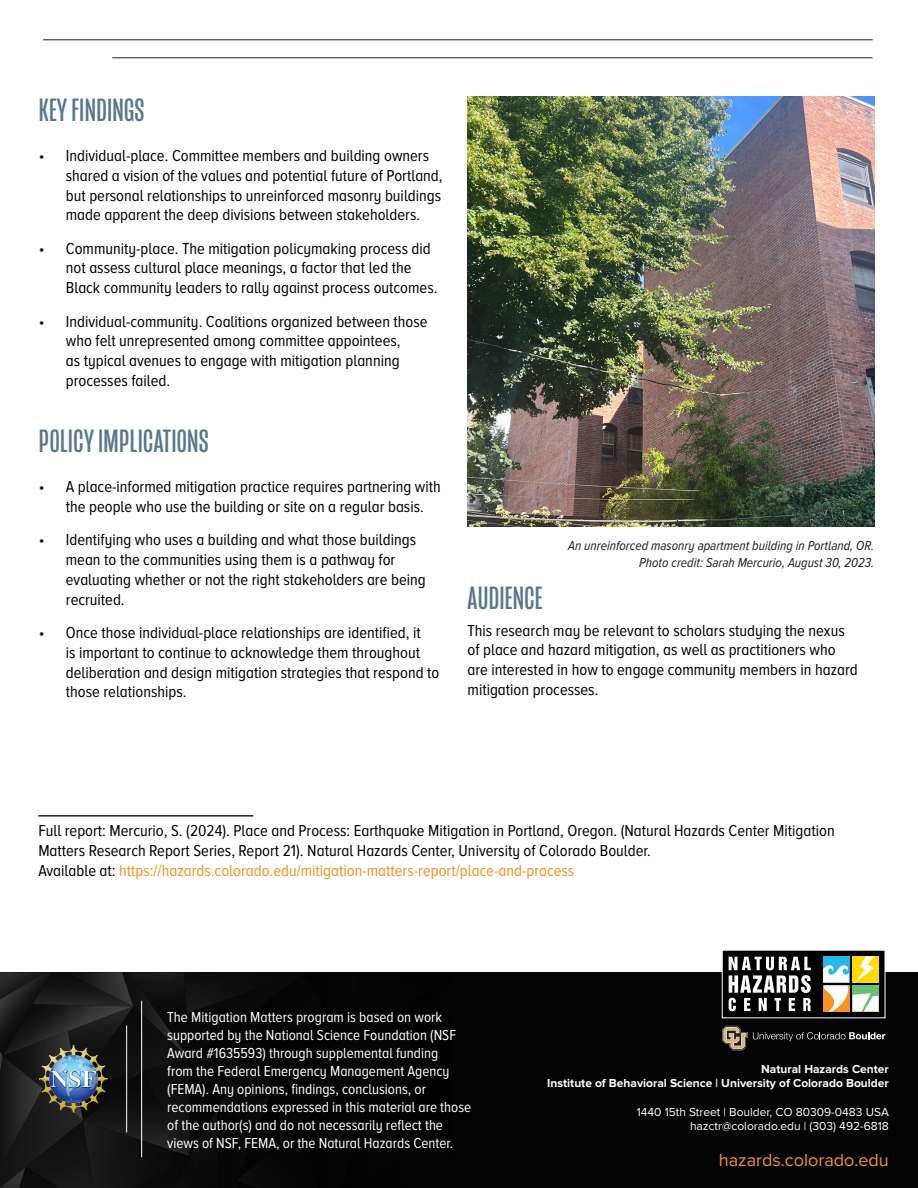
<style>
.page{position:relative;width:918px;height:1188px;background:#fff}
.page>*{position:absolute;margin:0;border:0;box-sizing:border-box;transform-origin:0 0}
.Subheading{font:33px "Mongoose";letter-spacing:.01em;color:#58778e}
.t1{font:18px "Proxima Nova";color:#f59421}
.Paragraph{font:16.5px/19.8px "Proxima Nova A Cond";color:#000}
.t2{font:16.5px "Proxima Nova A Cond";color:#f59421}
.t3{font:15px/18px "Proxima Nova A Cond";color:#fff}
.t4{font:italic 13.5px "Proxima Nova A Cond";color:#231f20}
.t5{font:700 12px/14.4px "Proxima Nova";color:#fff;text-align:right}
.t6{font:12px "Proxima Nova";color:#fff}
.s1{color:#000}
</style>
<div class="page">
<div style="left:0;top:972px;width:918px;height:216px;background:#040303"></div>
<img style="left:0;top:972px;width:33px;height:77px">
<img style="left:33px;top:972px;width:33px;height:32px">
<img style="left:66px;top:972px;width:56px;height:32px">
<img style="left:3px;top:1004px;width:119px;height:27px">
<img style="left:3px;top:1031px;width:65px;height:25px">
<img style="left:68px;top:1006px;width:9px;height:39px">
<img style="left:129px;top:972px;width:55px;height:34px">
<img style="left:184px;top:973px;width:3px;height:33px">
<div style="left:187px;top:975px;width:61px;height:37px;background:#0f0e0e"></div>
<img style="left:133px;top:1006px;width:57px;height:65px">
<img style="left:77px;top:1006px;width:56px;height:65px">
<img style="left:3px;top:1056px;width:37px;height:32px">
<img style="left:0;top:1088px;width:77px;height:79px">
<img style="left:142px;top:1059px;width:48px;height:12px">
<img style="left:77px;top:1113px;width:6px;height:8px">
<div style="left:84px;top:1071px;width:105px;height:50px;background:#0f0f0f"></div>
<img style="left:0;top:1167px;width:19px;height:21px">
<img style="left:26px;top:1121px;width:57px;height:67px">
<img style="left:19px;top:1167px;width:40px;height:21px">
<img style="left:83px;top:1121px;width:106px;height:67px">
<img style="left:194px;top:1110px;width:23px;height:40px">
<img style="left:136px;top:1156px;width:39px;height:32px">
<img style="left:218px;top:1096px;width:15px;height:12px">
<img style="left:175px;top:1156px;width:14px;height:32px">
<img style="left:238px;top:1177px;width:10px;height:4px">
<img style="left:240px;top:1181px;width:8px;height:3px">
<div style="left:722px;top:950px;width:163px;height:68px;background:#000"></div>
<svg style="left:823px;top:956px;width:56px;height:56px;background:#c0c991"></svg>
<svg style="left:729px;top:957px;width:82px;height:54px"></svg>
<svg style="left:722px;top:1026px;width:163px;height:24px"></svg>
<hr style="left:126px;top:1026px;width:1px;height:106px;background:#fff">
<hr style="left:141px;top:1001px;width:1px;height:156px;background:#fff">
<img style="left:40px;top:1045px;width:67px;height:68px">
<hr style="left:43px;top:39px;width:830px;height:1px;background:#231f20">
<hr style="left:112px;top:57px;width:761px;height:1px;background:#231f20">
<img style="left:468px;top:96px;width:406px;height:431px">
<hr style="left:38px;top:815px;width:215px;height:2px;background:#231f20">
<p class="Subheading" style="left:39px;top:91px;width:107px">KEY FINDINGS</p>
<p class="Paragraph" style="left:66px;top:145px;width:378px;text-indent:-27px">• Individual-place. Committee members and building owners shared a vision of the values and potential future of Portland, but personal relationships to unreinforced masonry buildings made apparent the deep divisions between stakeholders.</p>
<p class="Paragraph" style="left:66px;top:238px;width:373px;text-indent:-27px">• Community-place. The mitigation policymaking process did not assess cultural place meanings, a factor that led the<br>Black community leaders to rally against process outcomes.</p>
<p class="Paragraph" style="left:66px;top:311px;width:363px;text-indent:-27px">• Individual-community. Coalitions organized between those who felt unrepresented among committee appointees,<br>as typical avenues to engage with mitigation planning processes failed.</p>
<p class="Subheading" style="left:39px;top:422px;width:172px">POLICY IMPLICATIONS</p>
<p class="Paragraph" style="left:66px;top:477px;width:377px;text-indent:-27px">• A place-informed mitigation practice requires partnering with the people who use the building or site on a regular basis.</p>
<p class="Paragraph" style="left:66px;top:530px;width:361px;text-indent:-27px">• Identifying who uses a building and what those buildings mean to the communities using them is a pathway for evaluating whether or not the right stakeholders are being recruited.</p>
<p class="Paragraph" style="left:66px;top:623px;width:375px;text-indent:-27px">• Once those individual-place relationships are identified, it<br>is important to continue to acknowledge them throughout deliberation and design mitigation strategies that respond to those relationships.</p>
<p class="t4" style="left:568px;top:539px;width:308px">An unreinforced masonry apartment building in Portland, OR.</p>
<p class="t4" style="left:639px;top:555px;width:237px">Photo credit: Sarah Mercurio, August 30, 2023.</p>
<p class="Subheading" style="left:468px;top:579px;width:76px">AUDIENCE</p>
<p class="Paragraph" style="left:468px;top:620px;width:392px">This research may be relevant to scholars studying the nexus of place and hazard mitigation, as well as practitioners who are interested in how to engage community members in hazard mitigation processes.</p>
<p class="Paragraph" style="left:38px;top:821px;width:798px">Full report: Mercurio, S. (2024). Place and Process: Earthquake Mitigation in Portland, Oregon. (Natural Hazards Center Mitigation<br>Matters Research Report Series, Report 21). Natural Hazards Center, University of Colorado Boulder.</p>
<p class="t2" style="left:38px;top:862px;width:537px"><span class="s1">Available at:</span> https://hazards.colorado.edu/mitigation-matters-report/place-and-process</p>
<p class="t3" style="left:167px;top:1008px;width:306px">The Mitigation Matters program is based on work supported by the National Science Foundation (NSF Award #1635593) through supplemental funding<br>from the Federal Emergency Management Agency (FEMA). Any opinions, findings, conclusions, or recommendations expressed in this material are those of the author(s) and do not necessarily reflect the views of NSF, FEMA, or the Natural Hazards Center.</p>
<p class="t5" style="left:547px;top:1062px;width:343px">Natural Hazards Center<br>Institute of Behavioral Science | University of Colorado Boulder</p>
<p class="t6" style="left:637px;top:1106px;width:254px">1440 15th Street | Boulder, CO 80309-0483 USA</p>
<p class="t6" style="left:690px;top:1121px;width:200px">hazctr@colorado.edu | (303) 492-6818</p>
<p class="t1" style="left:719px;top:1152px;width:172px">hazards.colorado.edu</p>
</div>
